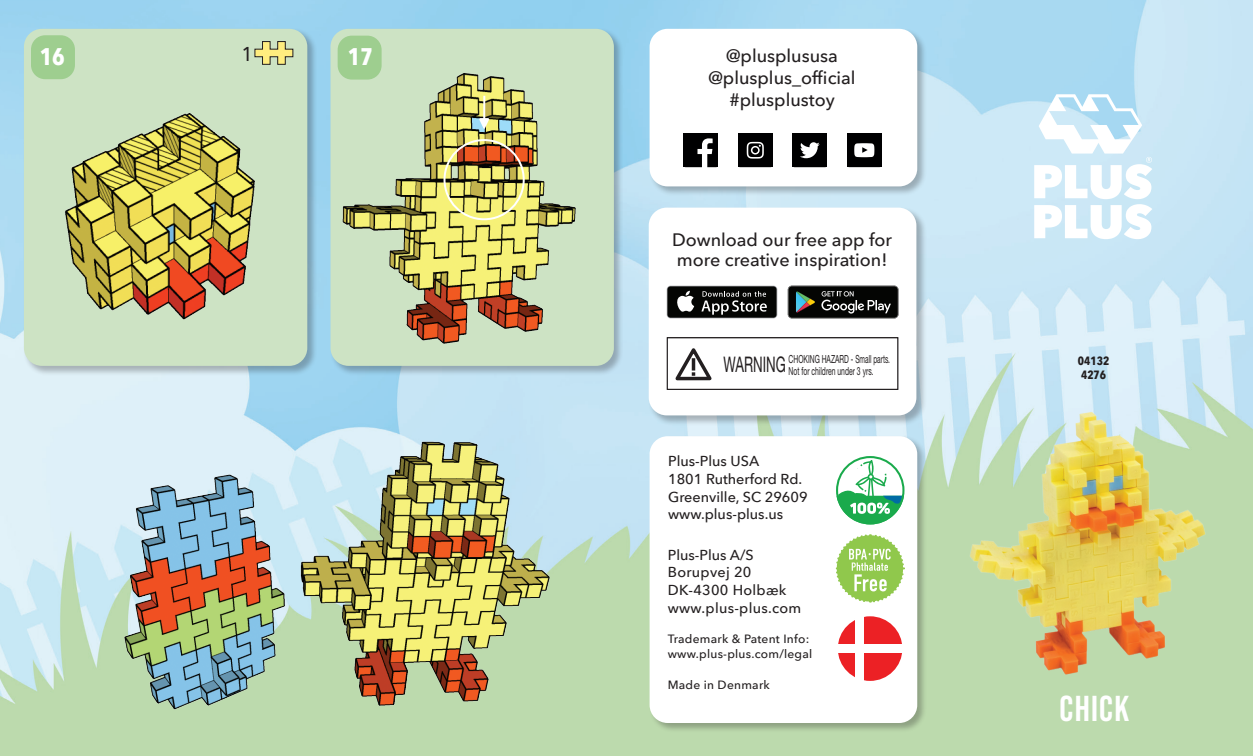
<style>
.page{position:relative;width:1253px;height:756px;background:#fff}
.page>*{position:absolute;margin:0;border:0;box-sizing:border-box;transform-origin:0 0}
.t1{font:700 36px "Bebas Neue Pro";letter-spacing:.04em;color:#fff}
.t2{font:700 condensed 24px "Avenir Next LT Pro";color:#fff}
.t3{font:21.6px "Helvetica Neue";color:#231f20;scale:.62 1}
.t4{font:500 20px "Avenir Next Condensed";color:#231f20}
.t5{font:500 18px/22px "Avenir Next LT Pro";color:#231f20}
.t6{font:500 14.4px/17.6px "Avenir Next LT Pro";color:#231f20}
.t7{font:500 14.4px/17.6px "Avenir Next LT Pro";letter-spacing:.02em;color:#231f20}
.t8{font:500 12px/14.4px "Avenir Next LT Pro";letter-spacing:.02em;color:#231f20}
.t9{font:700 condensed 12px/14.4px "Avenir Next LT Pro";color:#231f20}
.t10{font:11.2px/12px "Helvetica Neue";color:#231f20;scale:.61 1}
</style>
<div class="page">
<img style="left:0;top:0;width:1253px;height:756px">
<img style="left:950px;top:400px;width:282px;height:298px">
<div style="left:23px;top:28px;width:294px;height:348px;background:#231f20;opacity:.3"></div>
<div style="left:24px;top:29px;width:283px;height:337px;background:#cde3c4;border-radius:18px"></div>
<div style="left:330px;top:28px;width:293px;height:348px;background:#231f20;opacity:.3"></div>
<div style="left:330px;top:29px;width:284px;height:337px;background:#cde3c4;border-radius:18px"></div>
<div style="left:649px;top:28px;width:278px;height:169px;background:#231f20;opacity:.3"></div>
<div style="left:649px;top:29px;width:268px;height:157px;background:#fff;border-radius:18px"></div>
<div style="left:648px;top:207px;width:278px;height:219px;background:#231f20;opacity:.3"></div>
<div style="left:648px;top:208px;width:268px;height:207px;background:#fff;border-radius:18px"></div>
<div style="left:649px;top:435px;width:278px;height:298px;background:#231f20;opacity:.3"></div>
<div style="left:649px;top:436px;width:268px;height:287px;background:#fff;border-radius:18px"></div>
<svg style="left:675px;top:348px;width:37px;height:33px"></svg>
<div style="left:666px;top:337px;width:232px;height:53px;border:1px solid #231f20"></div>
<div style="left:667px;top:286px;width:109px;height:32px;background:#040503;border-radius:3px"></div>
<svg style="left:677px;top:291px;width:17px;height:21px"></svg>
<svg style="left:701px;top:291px;width:66px;height:24px"></svg>
<svg style="left:788px;top:286px;width:110px;height:32px;background:#272b28"></svg>
<svg style="left:792px;top:133px;width:35px;height:34px"></svg>
<svg style="left:847px;top:133px;width:34px;height:34px"></svg>
<svg style="left:683px;top:133px;width:35px;height:34px"></svg>
<svg style="left:738px;top:133px;width:34px;height:34px"></svg>
<svg style="left:836px;top:460px;width:68px;height:64px"></svg>
<svg style="left:835px;top:534px;width:69px;height:69px"></svg>
<svg style="left:838px;top:620px;width:17px;height:24px"></svg>
<svg style="left:838px;top:653px;width:17px;height:24px"></svg>
<svg style="left:864px;top:617px;width:37px;height:27px"></svg>
<svg style="left:864px;top:653px;width:37px;height:26px"></svg>
<div style="left:835px;top:614px;width:69px;height:68px;border:2px solid #fff;border-radius:50%"></div>
<img style="left:109px;top:434px;width:445px;height:287px">
<img style="left:338px;top:59px;width:238px;height:285px">
<img style="left:65px;top:113px;width:190px;height:207px">
<div style="left:443px;top:139px;width:82px;height:81px;border:2px solid #fff;border-radius:50%"></div>
<hr style="left:483px;top:96px;width:2px;height:30px;background:#fff">
<svg style="left:479px;top:118px;width:10px;height:11px"></svg>
<svg style="left:1034px;top:94px;width:118px;height:145px"></svg>
<div style="left:31px;top:35px;width:44px;height:44px;background:#9ece8f;border-radius:14px"></div>
<div style="left:338px;top:36px;width:43px;height:44px;background:#9ece8f;border-radius:14px"></div>
<svg style="left:254px;top:41px;width:39px;height:24px"></svg>
<svg style="left:0;top:0;width:4px;height:9px"></svg>
<svg style="left:1249px;top:0;width:4px;height:9px"></svg>
<h2 class="t2" style="left:40px;top:42px;width:27px">16</h2>
<p class="t4" style="left:242px;top:42px;width:11px">1</p>
<h2 class="t2" style="left:348px;top:42px;width:27px">17</h2>
<p class="t5" style="left:708px;top:45px;width:149px;text-align:center">@plusplususa @plusplus_official #plusplustoy</p>
<p class="t5" style="left:672px;top:230px;width:221px;line-height:20px">Download our free app for more creative inspiration!</p>
<p class="t3" style="left:723px;top:349px;width:102px">WARNING</p>
<p class="t10" style="left:788px;top:353px;width:168px">CHOKING HAZARD - Small parts.<br>Not for children under 3 yrs.</p>
<p class="t6" style="left:668px;top:452px;width:141px">Plus-Plus USA<br>1801 Rutherford Rd.<br>Greenville, SC 29609 www.plus-plus.us</p>
<p class="t7" style="left:668px;top:546px;width:135px">Plus-Plus A/S<br>Borupvej 20<br>DK-4300 Holbæk www.plus-plus.com</p>
<p class="t8" style="left:668px;top:632px;width:146px">Trademark &amp; Patent Info: www.plus-plus.com/legal</p>
<p class="t8" style="left:668px;top:678px;width:104px">Made in Denmark</p>
<p class="t9" style="left:1078px;top:354px;width:33px">04132<br>4276</p>
<h1 class="t1" style="left:1059px;top:688px;width:71px">CHICK</h1>
</div>
